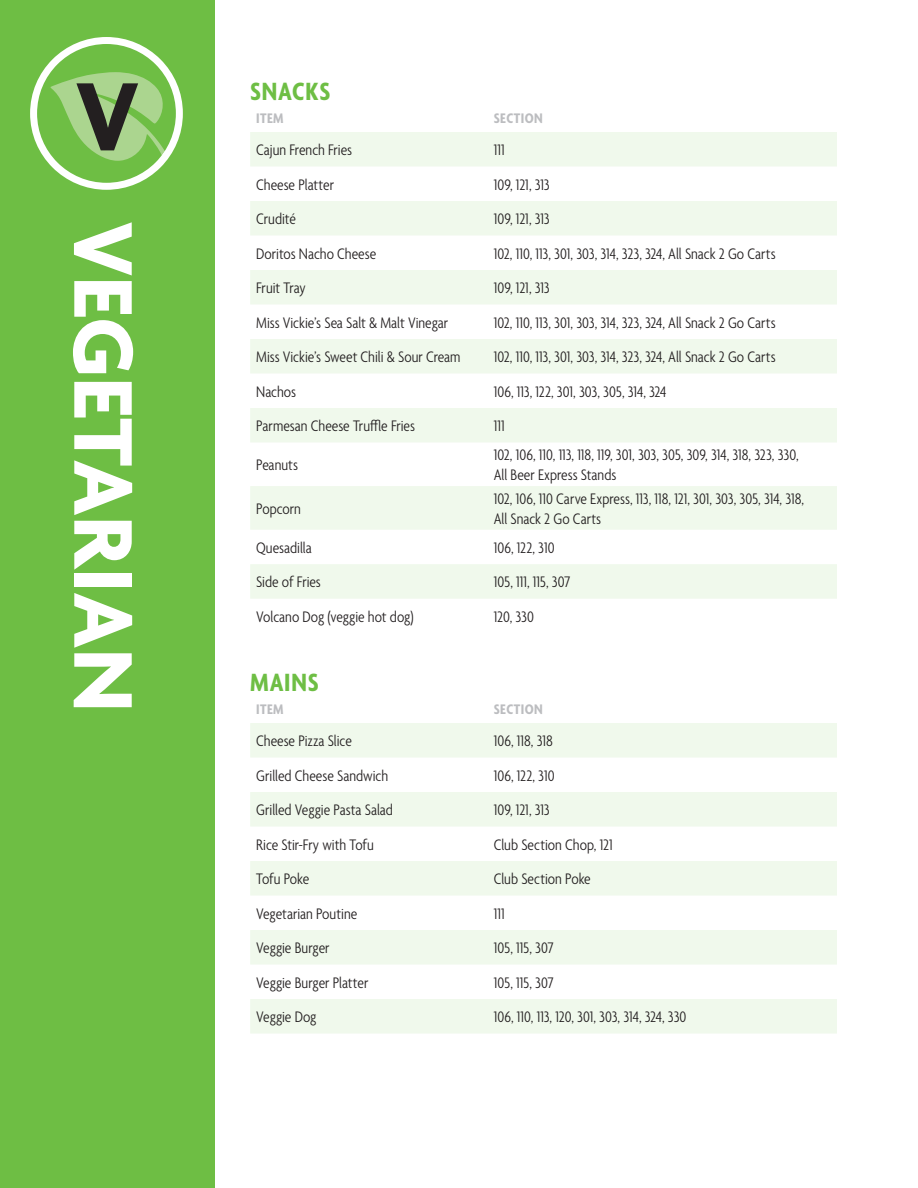
<style>
.page{position:relative;width:918px;height:1188px;background:#fff}
.page>*{position:absolute;margin:0;border:0;box-sizing:border-box;transform-origin:0 0}
.t1{font:700 104.4px "Agenda";color:#231f20}
.t2{font:700 90px "Agenda";color:#fff}
.t3{font:700 condensed 27px "Agenda";letter-spacing:.03em;color:#6ebe44}
.t4{font:300 condensed 16.5px/19.8px "Agenda";color:#231f20}
.t5{font:700 condensed 15px "Agenda";letter-spacing:.03em;color:#bcbdc0}
</style>
<div class="page">
<svg style="left:250px;top:132px;width:587px;height:467px;fill:#f0f9ec"></svg>
<div style="left:0;top:0;width:214px;height:1188px;background:#6ebe44"></div>
<svg style="left:30px;top:37px;width:153px;height:153px"></svg>
<svg style="left:250px;top:723px;width:587px;height:311px;fill:#f0f9ec"></svg>
<h1 class="t1" style="left:75px;top:52px;width:65px">V</h1>
<p class="t2" style="left:158px;top:221px;width:492px;rotate:90deg">VEGETARIAN</p>
<p class="t3" style="left:250px;top:76px;width:82px">SNACKS</p>
<p class="t5" style="left:256px;top:109px;width:29px">ITEM</p>
<p class="t5" style="left:494px;top:109px;width:50px">SECTION</p>
<p class="t4" style="left:256px;top:140px;width:97px">Cajun French Fries</p>
<p class="t4" style="left:494px;top:140px;width:12px">111</p>
<p class="t4" style="left:256px;top:174px;width:79px">Cheese Platter</p>
<p class="t4" style="left:494px;top:174px;width:57px">109, 121, 313</p>
<p class="t4" style="left:256px;top:209px;width:41px">Crudité</p>
<p class="t4" style="left:494px;top:209px;width:57px">109, 121, 313</p>
<p class="t4" style="left:256px;top:243px;width:121px">Doritos Nacho Cheese</p>
<p class="t4" style="left:494px;top:243px;width:283px">102, 110, 113, 301, 303, 314, 323, 324, All Snack 2 Go Carts</p>
<p class="t4" style="left:256px;top:278px;width:51px">Fruit Tray</p>
<p class="t4" style="left:494px;top:278px;width:57px">109, 121, 313</p>
<p class="t4" style="left:256px;top:312px;width:194px">Miss Vickie’s Sea Salt &amp; Malt Vinegar</p>
<p class="t4" style="left:494px;top:312px;width:283px">102, 110, 113, 301, 303, 314, 323, 324, All Snack 2 Go Carts</p>
<p class="t4" style="left:256px;top:347px;width:206px">Miss Vickie’s Sweet Chili &amp; Sour Cream</p>
<p class="t4" style="left:494px;top:347px;width:283px">102, 110, 113, 301, 303, 314, 323, 324, All Snack 2 Go Carts</p>
<p class="t4" style="left:256px;top:381px;width:41px">Nachos</p>
<p class="t4" style="left:494px;top:381px;width:174px">106, 113, 122, 301, 303, 305, 314, 324</p>
<p class="t4" style="left:256px;top:416px;width:160px">Parmesan Cheese Truffle Fries</p>
<p class="t4" style="left:494px;top:416px;width:12px">111</p>
<p class="t4" style="left:256px;top:455px;width:43px">Peanuts</p>
<p class="t4" style="left:494px;top:445px;width:306px">102, 106, 110, 113, 118, 119, 301, 303, 305, 309, 314, 318, 323, 330,<br>All Beer Express Stands</p>
<p class="t4" style="left:256px;top:498px;width:46px">Popcorn</p>
<p class="t4" style="left:494px;top:488px;width:312px">102, 106, 110 Carve Express, 113, 118, 121, 301, 303, 305, 314, 318,<br>All Snack 2 Go Carts</p>
<p class="t4" style="left:256px;top:537px;width:57px">Quesadilla</p>
<p class="t4" style="left:494px;top:537px;width:62px">106, 122, 310</p>
<p class="t4" style="left:256px;top:572px;width:66px">Side of Fries</p>
<p class="t4" style="left:494px;top:572px;width:78px">105, 111, 115, 307</p>
<p class="t4" style="left:256px;top:606px;width:159px">Volcano Dog (veggie hot dog)</p>
<p class="t4" style="left:494px;top:606px;width:42px">120, 330</p>
<p class="t3" style="left:250px;top:667px;width:70px">MAINS</p>
<p class="t5" style="left:256px;top:701px;width:29px">ITEM</p>
<p class="t5" style="left:494px;top:701px;width:50px">SECTION</p>
<p class="t4" style="left:256px;top:731px;width:97px">Cheese Pizza Slice</p>
<p class="t4" style="left:494px;top:731px;width:61px">106, 118, 318</p>
<p class="t4" style="left:256px;top:765px;width:134px">Grilled Cheese Sandwich</p>
<p class="t4" style="left:494px;top:765px;width:62px">106, 122, 310</p>
<p class="t4" style="left:256px;top:800px;width:138px">Grilled Veggie Pasta Salad</p>
<p class="t4" style="left:494px;top:800px;width:57px">109, 121, 313</p>
<p class="t4" style="left:256px;top:834px;width:119px">Rice Stir-Fry with Tofu</p>
<p class="t4" style="left:494px;top:834px;width:120px">Club Section Chop, 121</p>
<p class="t4" style="left:256px;top:869px;width:55px">Tofu Poke</p>
<p class="t4" style="left:494px;top:869px;width:98px">Club Section Poke</p>
<p class="t4" style="left:256px;top:903px;width:103px">Vegetarian Poutine</p>
<p class="t4" style="left:494px;top:903px;width:12px">111</p>
<p class="t4" style="left:256px;top:938px;width:75px">Veggie Burger</p>
<p class="t4" style="left:494px;top:938px;width:61px">105, 115, 307</p>
<p class="t4" style="left:256px;top:972px;width:114px">Veggie Burger Platter</p>
<p class="t4" style="left:494px;top:972px;width:61px">105, 115, 307</p>
<p class="t4" style="left:256px;top:1007px;width:62px">Veggie Dog</p>
<p class="t4" style="left:494px;top:1007px;width:194px">106, 110, 113, 120, 301, 303, 314, 324, 330</p>
</div>
